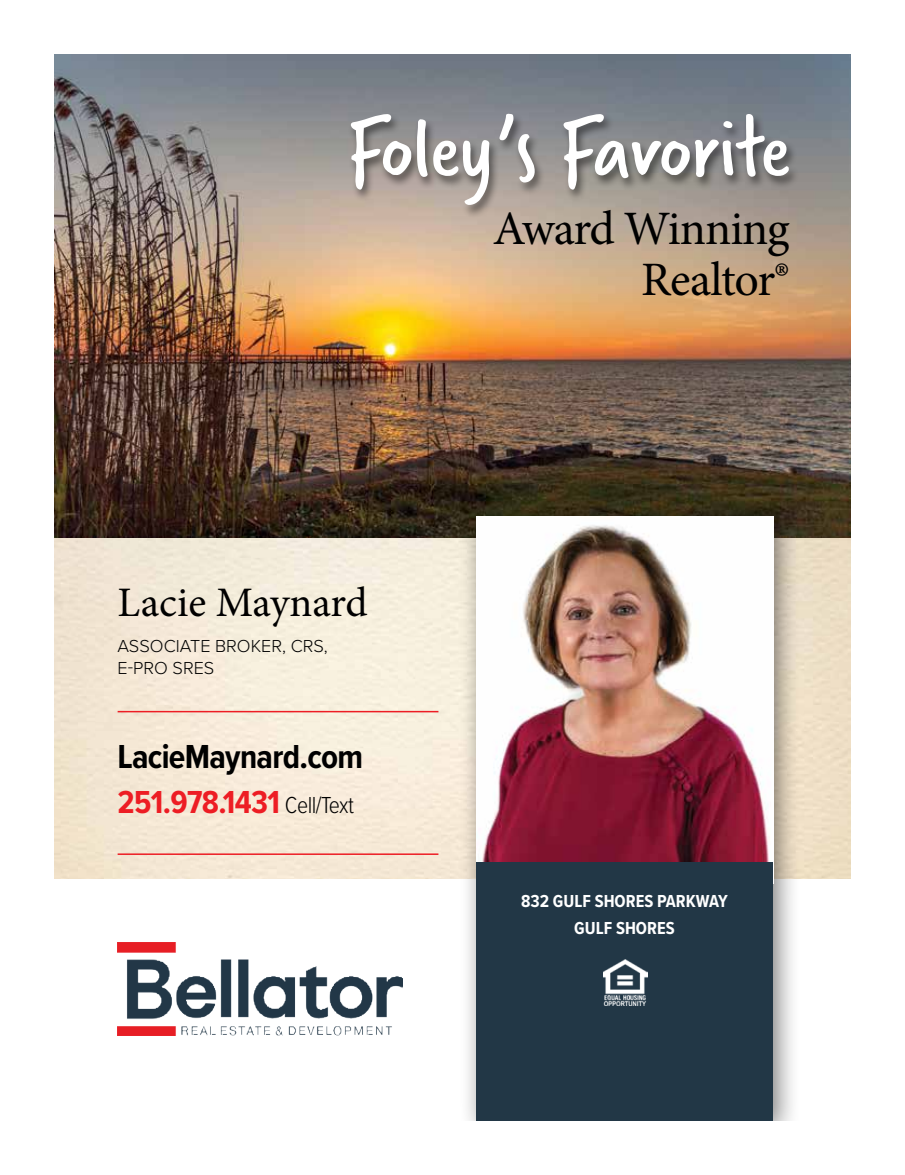
<style>
.page{position:relative;width:905px;height:1175px;background:#fff}
.page>*{position:absolute;margin:0;border:0;box-sizing:border-box;transform-origin:0 0}
.t1{font:90px "Verveine";letter-spacing:-.01em;color:#fff}
.t2{font:48px/51px "Minion Pro";letter-spacing:-.025em;color:#000;text-align:right}
.t3{font:42px "Minion Pro";color:#000}
.t4{font:700 34.5px "Proxima Nova Cond";letter-spacing:-.02em;color:#000}
.t5{font:700 33px "Proxima Nova Cond";letter-spacing:-.02em;color:#ed1d24}
.t6{font:700 18px/27px "Proxima Nova Cond";color:#fff;text-align:center}
.t7{font:300 18px/22.5px "Proxima Nova";color:#000}
.s1{font-weight:300;font-size:24px;color:#000}
</style>
<div class="page">
<img style="left:54px;top:54px;width:796px;height:484px">
<div style="left:347px;top:112px;width:452px;height:107px;background:#000;opacity:.5"></div>
<hr style="left:118px;top:711px;width:320px;height:1px;background:#ed1d24">
<hr style="left:118px;top:853px;width:320px;height:2px;background:#ed1d24">
<img style="left:117px;top:943px;width:286px;height:92px">
<div style="left:458px;top:498px;width:342px;height:622px;background:#000;opacity:.5"></div>
<img style="left:476px;top:516px;width:297px;height:346px">
<div style="left:476px;top:862px;width:297px;height:258px;background:#223746"></div>
<img style="left:603px;top:959px;width:44px;height:46px">
<h1 class="t1" style="left:346px;top:87px;width:444px">Foley’s Favorite</h1>
<h2 class="t2" style="left:492px;top:204px;width:298px">Award Winning<br>Realtor®</h2>
<h3 class="t3" style="left:118px;top:574px;width:251px">Lacie Maynard</h3>
<p class="t7" style="left:118px;top:633px;width:212px">ASSOCIATE BROKER, CRS,<br>E-PRO SRES</p>
<h3 class="t4" style="left:118px;top:731px;width:247px">LacieMaynard.com</h3>
<h3 class="t5" style="left:118px;top:778px;width:238px">251.978.1431 <span class="s1">Cell/Text</span></h3>
<p class="t6" style="left:521px;top:887px;width:208px">832 GULF SHORES PARKWAY<br>GULF SHORES</p>
</div>
